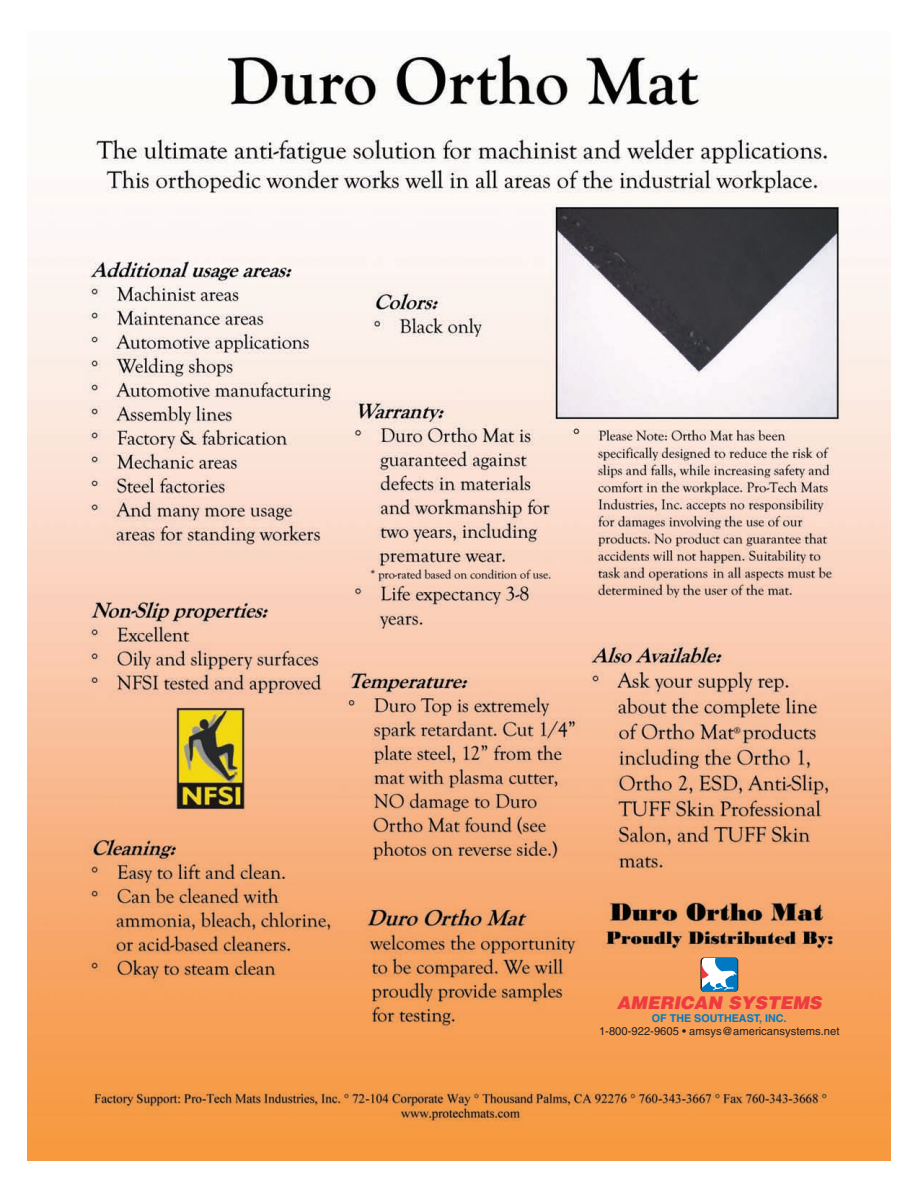
<style>
.page{position:relative;width:918px;height:1188px;background:#fff}
.page>*{position:absolute;margin:0;border:0;box-sizing:border-box;transform-origin:0 0}
.t1{font:italic 900 17.55px "Helvetica";color:#ee3a41}
.t2{font:11.25px "Helvetica";color:#231f20}
.t3{font:700 10.8px "Helvetica";color:#0079c2}
</style>
<div class="page">
<img style="left:27px;top:54px;width:864px;height:1106px">
<svg style="left:701px;top:958px;width:37px;height:34px"></svg>
<h1 class="t1" style="left:617px;top:993px;width:206px">AMERICAN SYSTEMS</h1>
<p class="t3" style="left:652px;top:1014px;width:136px">OF THE SOUTHEAST, INC.</p>
<p class="t2" style="left:599px;top:1027px;width:242px">1-800-922-9605 • amsys@americansystems.net</p>
</div>
